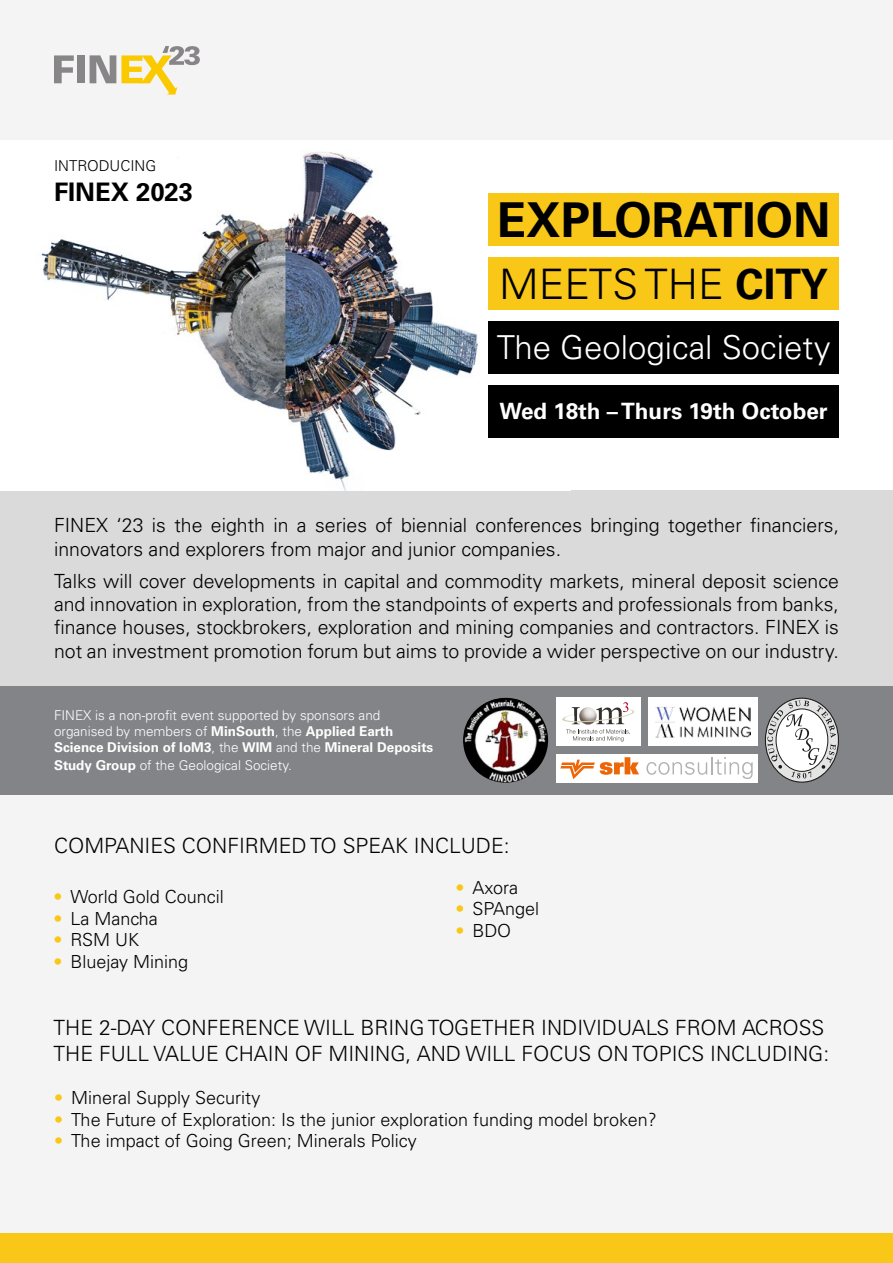
<style>
.page{position:relative;width:893px;height:1263px;background:#fff}
.page>*{position:absolute;margin:0;border:0;box-sizing:border-box;transform-origin:0 0}
.t1{font:700 48px "Univers LT Std";color:#000}
.t2{font:300 42px "Univers LT Std";color:#000}
.t3{font:300 33px "Univers LT Std";color:#fff}
.t4{font:700 25.5px "Univers LT Std";color:#000}
.t5{font:700 22.5px "Univers LT Std";color:#fff}
.t6{font:300 21px/25.2px "Univers LT Std";color:#000}
.t7{font:300 19.5px/23.4px "Univers LT Std";color:#000}
.t8{font:300 18px "Univers LT Std";color:#000}
.t9{font:300 15px "Univers LT Std";color:#000}
.t10{font:300 13.5px/16.2px "Univers LT Std";color:#fff}
.s1{font-weight:700}
.s2{color:#f9c718}
</style>
<div class="page">
<div style="left:0;top:0;width:893px;height:1233px;background:#f4f4f4"></div>
<div style="left:0;top:490px;width:893px;height:267px;background:#dadada"></div>
<div style="left:0;top:1233px;width:893px;height:30px;background:#f9c718"></div>
<div style="left:0;top:686px;width:893px;height:109px;background:#828487"></div>
<div style="left:0;top:141px;width:893px;height:349px;background:#fff"></div>
<img style="left:41px;top:152px;width:529px;height:338px">
<svg style="left:54px;top:55px;width:20px;height:28px"></svg>
<div style="left:77px;top:55px;width:8px;height:28px;background:#888588"></div>
<svg style="left:90px;top:46px;width:110px;height:49px"></svg>
<div style="left:765px;top:698px;width:74px;height:85px;border:1px solid #1a1b19;border-radius:50%"></div>
<svg style="left:767px;top:700px;width:69px;height:78px"></svg>
<div style="left:648px;top:698px;width:109px;height:48px;background:#fff"></div>
<img style="left:655px;top:707px;width:95px;height:30px">
<div style="left:556px;top:754px;width:201px;height:28px;background:#fff"></div>
<svg style="left:560px;top:757px;width:79px;height:22px"></svg>
<svg style="left:646px;top:757px;width:107px;height:22px"></svg>
<div style="left:556px;top:698px;width:85px;height:48px;background:#fff"></div>
<svg style="left:562px;top:702px;width:72px;height:40px"></svg>
<img style="left:463px;top:698px;width:85px;height:85px;border-radius:43px">
<div style="left:488px;top:193px;width:351px;height:53px;background:#f9c718"></div>
<div style="left:488px;top:257px;width:351px;height:53px;background:#f9c718"></div>
<div style="left:488px;top:321px;width:351px;height:53px;background:#000"></div>
<div style="left:488px;top:385px;width:351px;height:52px;background:#000"></div>
<p class="t9" style="left:54px;top:156px;width:104px">INTRODUCING</p>
<h3 class="t4" style="left:54px;top:177px;width:140px">FINEX 2023</h3>
<h1 class="t1" style="left:497px;top:192px;width:335px">EXPLORATION</h1>
<h2 class="t2" style="left:499px;top:258px;width:331px">MEETS THE <span class="s1">CITY</span></h2>
<h3 class="t3" style="left:497px;top:328px;width:335px">The Geological Society</h3>
<p class="t5" style="left:499px;top:398px;width:330px">Wed 18th – Thurs 19th October</p>
<p class="t7" style="left:54px;top:514px;width:787px">FINEX ‘23 is the eighth in a series of biennial conferences bringing together financiers, innovators and explorers from major and junior companies.</p>
<p class="t7" style="left:54px;top:569px;width:786px;text-align:justify">Talks will cover developments in capital and commodity markets, mineral deposit science and innovation in exploration, from the standpoints of experts and professionals from banks, finance houses, stockbrokers, exploration and mining companies and contractors. FINEX is not an investment promotion forum but aims to provide a wider perspective on our industry.</p>
<p class="t10" style="left:54px;top:707px;width:381px">FINEX is a non-profit event supported by sponsors and organised by members of <span class="s1">MinSouth</span>, the <span class="s1">Applied Earth<br>Science Division of IoM3</span>, the <span class="s1">WIM</span> and the <span class="s1">Mineral Deposits</span></p>
<p class="t10" style="left:54px;top:757px;width:240px"><span class="s1">Study Group</span> of the Geological Society.</p>
<p class="t6" style="left:54px;top:832px;width:457px">COMPANIES CONFIRMED TO SPEAK INCLUDE:</p>
<p class="t8" style="left:54px;top:886px;width:172px"><span class="s2">•</span> World Gold Council</p>
<p class="t8" style="left:54px;top:907px;width:106px"><span class="s2">•</span> La Mancha</p>
<p class="t8" style="left:54px;top:929px;width:87px"><span class="s2">•</span> RSM UK</p>
<p class="t8" style="left:54px;top:951px;width:136px"><span class="s2">•</span> Bluejay Mining</p>
<p class="t8" style="left:455px;top:876px;width:64px"><span class="s2">•</span> Axora</p>
<p class="t8" style="left:455px;top:898px;width:85px"><span class="s2">•</span> SPAngel</p>
<p class="t8" style="left:455px;top:920px;width:57px"><span class="s2">•</span> BDO</p>
<p class="t6" style="left:54px;top:1015px;width:777px">THE 2-DAY CONFERENCE WILL BRING TOGETHER INDIVIDUALS FROM ACROSS<br>THE FULL VALUE CHAIN OF MINING, AND WILL FOCUS ON TOPICS INCLUDING:</p>
<p class="t8" style="left:54px;top:1087px;width:208px"><span class="s2">•</span> Mineral Supply Security</p>
<p class="t8" style="left:54px;top:1108px;width:604px"><span class="s2">•</span> The Future of Exploration: Is the junior exploration funding model broken?</p>
<p class="t8" style="left:54px;top:1130px;width:364px"><span class="s2">•</span> The impact of Going Green; Minerals Policy</p>
</div>
